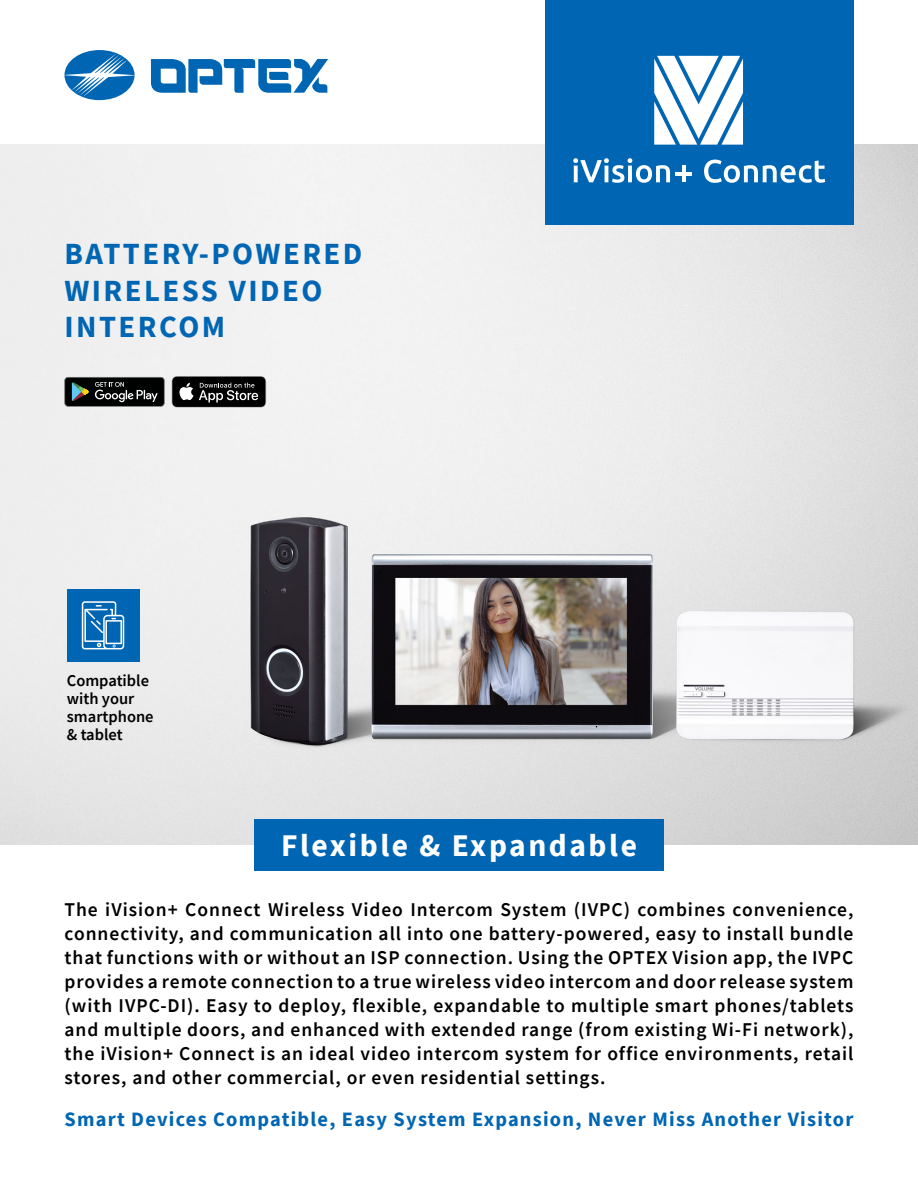
<style>
.page{position:relative;width:918px;height:1188px;background:#fff}
.page>*{position:absolute;margin:0;border:0;box-sizing:border-box;transform-origin:0 0}
.t1{font:700 31.5px "Source Sans Pro";letter-spacing:.08em;color:#fff}
.t2{font:700 30.75px/36.9px "Source Sans Pro";letter-spacing:.08em;color:#0066b3}
.t3{font:700 20.4px "Source Sans Pro";letter-spacing:.06em;color:#0066b3}
.t4{font:600 19.5px/24px "Source Sans Pro";letter-spacing:.05em;color:#000;text-align:justify}
.t5{font:600 16.5px/18px "Source Sans Pro";color:#000}
</style>
<div class="page">
<img style="left:0;top:145px;width:918px;height:700px">
<div style="left:254px;top:819px;width:410px;height:52px;background:#0066b3"></div>
<svg style="left:64px;top:50px;width:71px;height:50px"></svg>
<svg style="left:151px;top:59px;width:177px;height:34px"></svg>
<div style="left:545px;top:0;width:309px;height:225px;background:#0066b3"></div>
<svg style="left:654px;top:56px;width:89px;height:89px"></svg>
<svg style="left:573px;top:158px;width:97px;height:25px"></svg>
<svg style="left:704px;top:160px;width:121px;height:23px"></svg>
<hr style="left:682px;top:166px;width:4px;height:16px;background:#fff">
<hr style="left:675px;top:172px;width:17px;height:4px;background:#fff">
<div style="left:67px;top:589px;width:72px;height:73px;background:#0066b3"></div>
<svg style="left:82px;top:601px;width:42px;height:48px"></svg>
<svg style="left:64px;top:377px;width:101px;height:30px"></svg>
<svg style="left:172px;top:376px;width:94px;height:32px"></svg>
<h2 class="t2" style="left:64px;top:235px;width:299px">BATTERY-POWERED<br>WIRELESS VIDEO<br>INTERCOM</h2>
<p class="t5" style="left:67px;top:671px;width:88px">Compatible with your smartphone &amp; tablet</p>
<h1 class="t1" style="left:281px;top:824px;width:357px">Flexible &amp; Expandable</h1>
<p class="t4" style="left:64px;top:898px;width:791px">The iVision+ Connect Wireless Video Intercom System (IVPC) combines convenience, connectivity, and communication all into one battery-powered, easy to install bundle that functions with or without an ISP connection. Using the OPTEX Vision app, the IVPC provides a remote connection to a true wireless video intercom and door release system (with IVPC-DI). Easy to deploy, flexible, expandable to multiple smart phones/tablets and multiple doors, and enhanced with extended range (from existing Wi-Fi network), the iVision+ Connect is an ideal video intercom system for office environments, retail stores, and other commercial, or even residential settings.</p>
<p class="t3" style="left:64px;top:1106px;width:791px">Smart Devices Compatible, Easy System Expansion, Never Miss Another Visitor</p>
</div>
